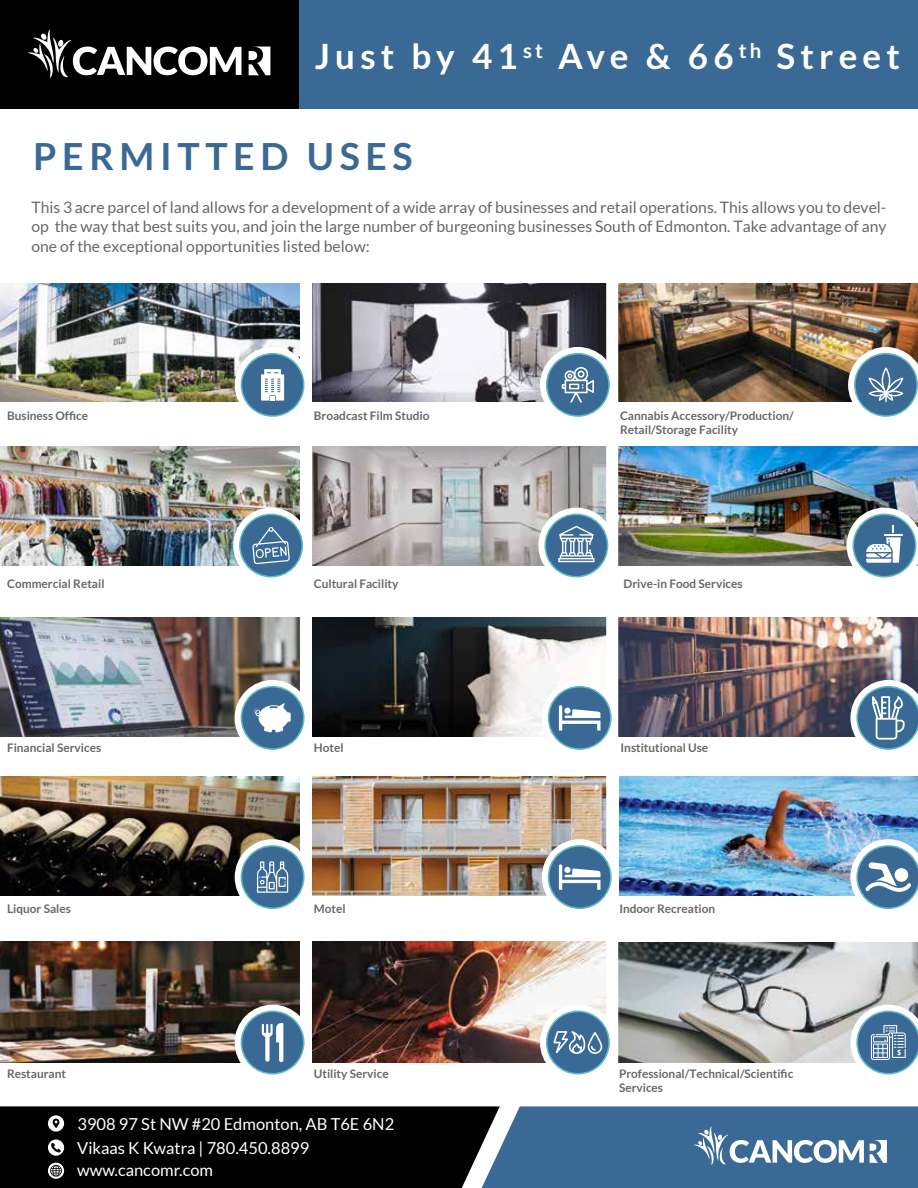
<style>
.page{position:relative;width:918px;height:1188px;background:#fff}
.page>*{position:absolute;margin:0;border:0;box-sizing:border-box;transform-origin:0 0}
.t1{font:700 37.5px "Lato";letter-spacing:.15em;color:#396994}
.t2{font:700 34.95px "Lato";letter-spacing:.15em;color:#fff}
.t3{font:16.5px "Lato";color:#fff}
.t4{font:15.75px/19.5px "Lato";color:#666767;text-align:justify}
.t5{font:700 11.85px/14.2px "Lato";color:#666867}
</style>
<div class="page">
<svg style="left:0;top:1106px;width:918px;height:82px;background:#273b4d"></svg>
<div style="left:270px;top:0;width:648px;height:109px;background:#396994"></div>
<div style="left:0;top:0;width:299px;height:109px;background:#000"></div>
<svg style="left:28px;top:29px;width:213px;height:49px"></svg>
<svg style="left:249px;top:47px;width:21px;height:28px"></svg>
<img style="left:0;top:283px;width:300px;height:119px">
<img style="left:0;top:447px;width:300px;height:119px">
<img style="left:0;top:617px;width:606px;height:119px">
<img style="left:0;top:942px;width:300px;height:120px">
<img style="left:312px;top:283px;width:294px;height:119px">
<img style="left:312px;top:447px;width:294px;height:119px">
<img style="left:618px;top:283px;width:300px;height:119px">
<img style="left:618px;top:447px;width:300px;height:119px">
<img style="left:618px;top:617px;width:300px;height:119px">
<img style="left:0;top:777px;width:300px;height:118px">
<img style="left:312px;top:777px;width:294px;height:119px">
<img style="left:619px;top:776px;width:299px;height:119px">
<img style="left:312px;top:942px;width:294px;height:120px">
<img style="left:618px;top:942px;width:300px;height:120px">
<div style="left:300px;top:274px;width:12px;height:821px;background:#fff"></div>
<svg style="left:235px;top:347px;width:70px;height:70px"></svg>
<svg style="left:540px;top:347px;width:70px;height:70px"></svg>
<svg style="left:848px;top:347px;width:70px;height:70px"></svg>
<svg style="left:233px;top:508px;width:70px;height:70px"></svg>
<svg style="left:538px;top:508px;width:71px;height:70px"></svg>
<svg style="left:847px;top:508px;width:71px;height:70px"></svg>
<svg style="left:235px;top:680px;width:70px;height:70px"></svg>
<svg style="left:542px;top:680px;width:70px;height:70px"></svg>
<svg style="left:542px;top:839px;width:70px;height:70px"></svg>
<svg style="left:850px;top:839px;width:68px;height:70px"></svg>
<div style="left:895px;top:868px;width:13px;height:14px;background:#fff;border-radius:50%"></div>
<svg style="left:235px;top:839px;width:70px;height:70px"></svg>
<svg style="left:850px;top:680px;width:68px;height:70px"></svg>
<svg style="left:235px;top:1005px;width:70px;height:70px"></svg>
<svg style="left:540px;top:1005px;width:70px;height:70px"></svg>
<svg style="left:850px;top:1005px;width:68px;height:70px"></svg>
<h2 class="t2" style="left:315px;top:37px;width:587px">Just by 41<sup>st</sup> Ave &amp; 66<sup>th</sup> Street</h2>
<h1 class="t1" style="left:33px;top:135px;width:381px">PERMITTED USES</h1>
<p class="t4" style="left:31px;top:197px;width:857px">This 3 acre parcel of land allows for a development of a wide array of businesses and retail operations. This allows you to devel&shy;op the way that best suits you, and join the large number of burgeoning businesses South of Edmonton. Take advantage of any one of the exceptional opportunities listed below:</p>
<p class="t5" style="left:7px;top:408px;width:83px">Business Office</p>
<p class="t5" style="left:314px;top:408px;width:117px">Broadcast Film Studio</p>
<p class="t5" style="left:620px;top:408px;width:175px">Cannabis Accessory/Production/<br>Retail/Storage Facility</p>
<p class="t5" style="left:7px;top:577px;width:99px">Commercial Retail</p>
<p class="t5" style="left:314px;top:577px;width:86px">Cultural Facility</p>
<p class="t5" style="left:624px;top:577px;width:121px">Drive-in Food Services</p>
<p class="t5" style="left:7px;top:741px;width:96px">Financial Services</p>
<p class="t5" style="left:314px;top:741px;width:31px">Hotel</p>
<p class="t5" style="left:621px;top:741px;width:89px">Institutional Use</p>
<p class="t5" style="left:7px;top:901px;width:65px">Liquor Sales</p>
<p class="t5" style="left:314px;top:901px;width:33px">Motel</p>
<p class="t5" style="left:619px;top:901px;width:97px">Indoor Recreation</p>
<p class="t5" style="left:7px;top:1067px;width:61px">Restaurant</p>
<p class="t5" style="left:314px;top:1067px;width:76px">Utility Service</p>
<p class="t5" style="left:619px;top:1067px;width:176px">Professional/Technical/Scientific<br>Services</p>
<h3 class="t3" style="left:77px;top:1115px;width:318px">3908 97 St NW #20 Edmonton, AB T6E 6N2</h3>
<h3 class="t3" style="left:77px;top:1161px;width:138px">www.cancomr.com</h3>
<h3 class="t3" style="left:77px;top:1138px;width:234px">Vikaas K Kwatra | 780.450.8899</h3>
</div>
